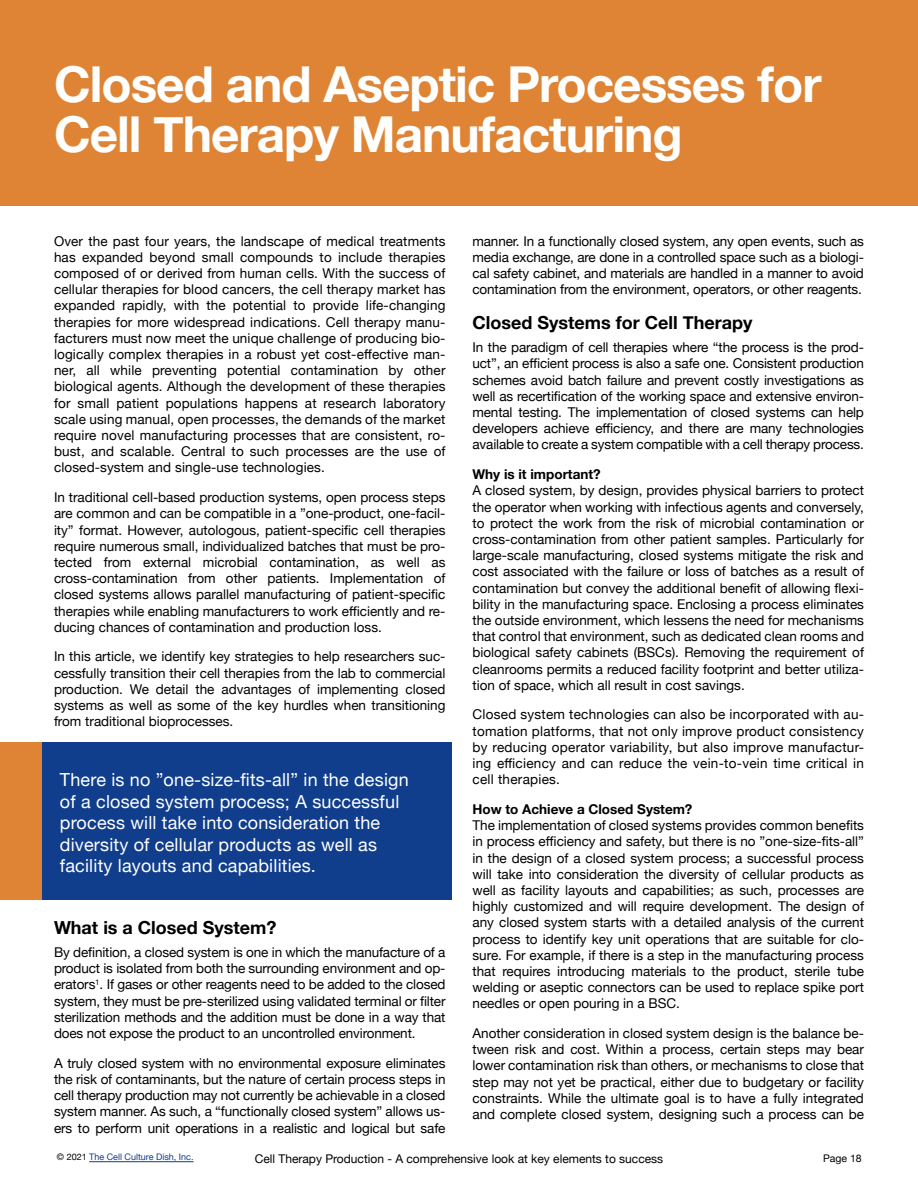
<style>
.page{position:relative;width:918px;height:1188px;background:#fff}
.page>*{position:absolute;margin:0;border:0;box-sizing:border-box;transform-origin:0 0}
.t1{font:700 49.5px/49.5px "Helvetica Neue";letter-spacing:-.02em;color:#fff}
.t2{font:18px/21.6px "Helvetica Neue";letter-spacing:.01em;color:#fff}
.t3{font:700 18px "Helvetica Neue";color:#000001}
.t4{font:13.5px/16.2px "Helvetica Neue";color:#000001;text-align:justify}
.t5{font:700 13.5px "Helvetica Neue";color:#000001}
.t6{font:12px "Helvetica Neue";color:#000001}
.t7{font:10.5px "Helvetica Neue";color:#000001}
.t8{font:9px "Helvetica Neue";color:#103d8c}
.s1{color:#000001}
</style>
<div class="page">
<hr style="left:89px;top:1161px;width:105px;height:1px;background:#103d8c">
<div style="left:0;top:0;width:918px;height:206px;background:#de8434"></div>
<div style="left:0;top:742px;width:451px;height:157px;background:#103d8c"></div>
<div style="left:0;top:742px;width:42px;height:157px;background:#de8434"></div>
<h1 class="t1" style="left:54px;top:61px;width:769px">Closed and Aseptic Processes for<br>Cell Therapy Manufacturing</h1>
<p class="t4" style="left:54px;top:233px;width:393px">Over the past four years, the landscape of medical treatments has expanded beyond small compounds to include therapies composed of or derived from human cells. With the success of cellular therapies for blood cancers, the cell therapy market has expanded rapidly, with the potential to provide life-changing therapies for more widespread indications. Cell therapy manu&shy;facturers must now meet the unique challenge of producing bio&shy;logically complex therapies in a robust yet cost-effective man&shy;ner, all while preventing potential contamination by other biological agents. Although the development of these therapies for small patient populations happens at research laboratory scale using manual, open processes, the demands of the market require novel manufacturing processes that are consistent, ro&shy;bust, and scalable. Central to such processes are the use of closed-system and single-use technologies.</p>
<p class="t4" style="left:54px;top:490px;width:393px">In traditional cell-based production systems, open process steps are common and can be compatible in a ”one-product, one-facil&shy;ity” format. However, autologous, patient-specific cell therapies require numerous small, individualized batches that must be pro&shy;tected from external microbial contamination, as well as cross-contamination from other patients. Implementation of closed systems allows parallel manufacturing of patient-specific therapies while enabling manufacturers to work efficiently and re&shy;ducing chances of contamination and production loss.</p>
<p class="t4" style="left:54px;top:649px;width:393px">In this article, we identify key strategies to help researchers suc&shy;cessfully transition their cell therapies from the lab to commercial production. We detail the advantages of implementing closed systems as well as some of the key hurdles when transitioning from traditional bioprocesses.</p>
<h2 class="t2" style="left:60px;top:770px;width:350px">There is no ”one-size-fits-all” in the design of a closed system process; A successful process will take into consideration the diversity of cellular products as well as facility layouts and capabilities.</h2>
<h2 class="t3" style="left:54px;top:914px;width:224px">What is a Closed System?</h2>
<p class="t4" style="left:54px;top:945px;width:393px">By definition, a closed system is one in which the manufacture of a product is isolated from both the surrounding environment and op&shy;erators<sup>1</sup>. If gases or other reagents need to be added to the closed system, they must be pre-sterilized using validated terminal or filter sterilization methods and the addition must be done in a way that does not expose the product to an uncontrolled environment.</p>
<p class="t4" style="left:54px;top:1056px;width:393px">A truly closed system with no environmental exposure eliminates the risk of contaminants, but the nature of certain process steps in cell therapy production may not currently be achievable in a closed system manner. As such, a “functionally closed system” allows us&shy;ers to perform unit operations in a realistic and logical but safe</p>
<p class="t4" style="left:473px;top:233px;width:393px">manner. In a functionally closed system, any open events, such as media exchange, are done in a controlled space such as a biologi&shy;cal safety cabinet, and materials are handled in a manner to avoid contamination from the environment, operators, or other reagents.</p>
<h2 class="t3" style="left:472px;top:309px;width:281px">Closed Systems for Cell Therapy</h2>
<p class="t4" style="left:472px;top:340px;width:393px">In the paradigm of cell therapies where “the process is the prod&shy;uct”, an efficient process is also a safe one. Consistent production schemes avoid batch failure and prevent costly investigations as well as recertification of the working space and extensive environ&shy;mental testing. The implementation of closed systems can help developers achieve efficiency, and there are many technologies available to create a system compatible with a cell therapy process.</p>
<p class="t5" style="left:472px;top:464px;width:130px">Why is it important?</p>
<p class="t4" style="left:472px;top:483px;width:393px">A closed system, by design, provides physical barriers to protect the operator when working with infectious agents and conversely, to protect the work from the risk of microbial contamination or cross-contamination from other patient samples. Particularly for large-scale manufacturing, closed systems mitigate the risk and cost associated with the failure or loss of batches as a result of contamination but convey the additional benefit of allowing flexi&shy;bility in the manufacturing space. Enclosing a process eliminates the outside environment, which lessens the need for mechanisms that control that environment, such as dedicated clean rooms and biological safety cabinets (BSCs). Removing the requirement of cleanrooms permits a reduced facility footprint and better utiliza&shy;tion of space, which all result in cost savings.</p>
<p class="t4" style="left:472px;top:707px;width:393px">Closed system technologies can also be incorporated with au&shy;tomation platforms, that not only improve product consistency by reducing operator variability, but also improve manufactur&shy;ing efficiency and can reduce the vein-to-vein time critical in cell therapies.</p>
<p class="t5" style="left:472px;top:799px;width:221px">How to Achieve a Closed System?</p>
<p class="t4" style="left:472px;top:818px;width:393px">The implementation of closed systems provides common benefits in process efficiency and safety, but there is no ”one-size-fits-all” in the design of a closed system process; a successful process will take into consideration the diversity of cellular products as well as facility layouts and capabilities; as such, processes are highly customized and will require development. The design of any closed system starts with a detailed analysis of the current process to identify key unit operations that are suitable for clo&shy;sure. For example, if there is a step in the manufacturing process that requires introducing materials to the product, sterile tube welding or aseptic connectors can be used to replace spike port needles or open pouring in a BSC.</p>
<p class="t4" style="left:472px;top:1026px;width:393px">Another consideration in closed system design is the balance be&shy;tween risk and cost. Within a process, certain steps may bear lower contamination risk than others, or mechanisms to close that step may not yet be practical, either due to budgetary or facility constraints. While the ultimate goal is to have a fully integrated and complete closed system, designing such a process can be</p>
<p class="t8" style="left:57px;top:1151px;width:138px"><span class="s1">© 2021</span> The Cell Culture Dish, Inc.</p>
<p class="t6" style="left:255px;top:1150px;width:410px">Cell Therapy Production - A comprehensive look at key elements to success</p>
<p class="t7" style="left:823px;top:1150px;width:40px">Page 18</p>
</div>
